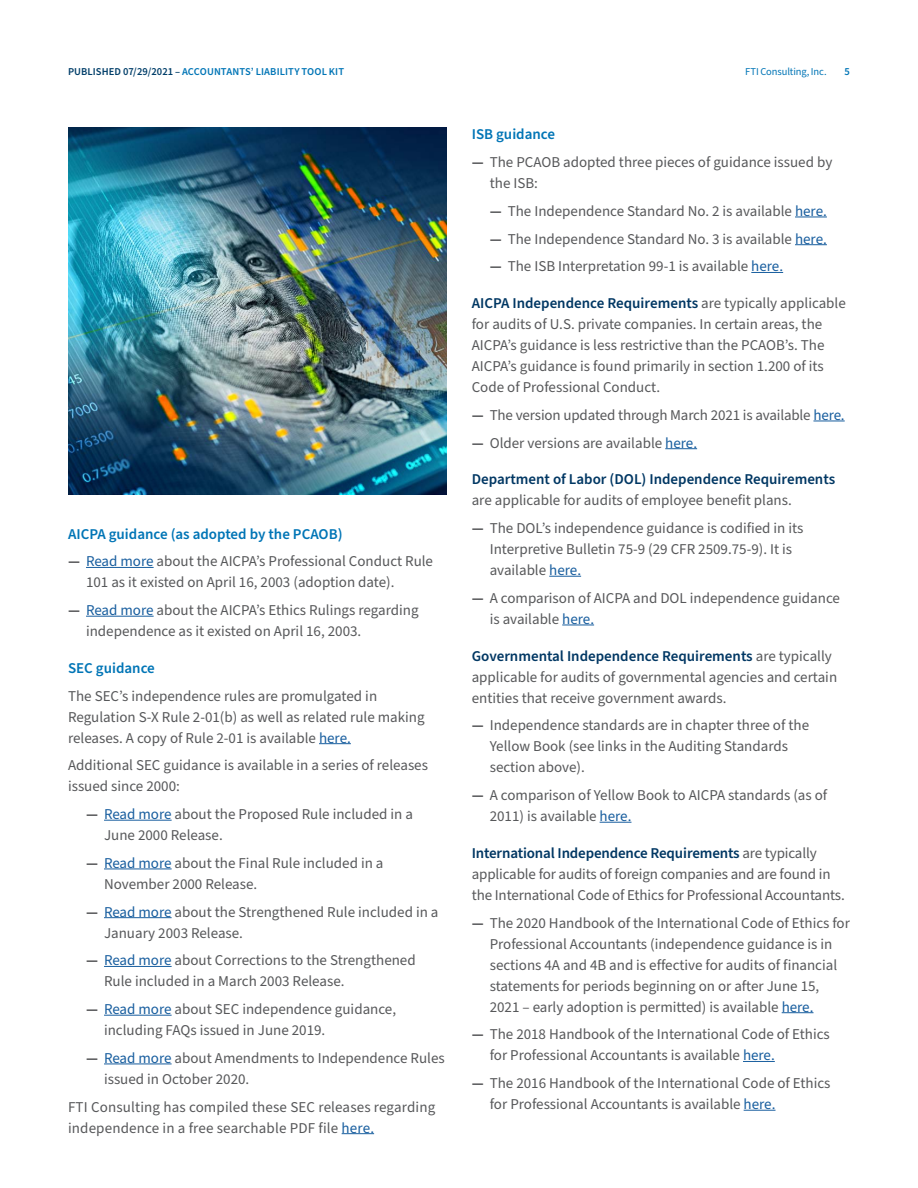
<style>
.page{position:relative;width:918px;height:1188px;background:#fff}
.page>*{position:absolute;margin:0;border:0;box-sizing:border-box;transform-origin:0 0}
.Body_Copy{font:15px/21px "Source Sans Pro";color:#57585a}
.Body_Copy-2{font:600 15px/21px "Source Sans Pro";color:#003763}
.SubSub-_Medium_Blue{font:600 15px "Source Sans Pro";color:#0075b6}
.Report_Label{font:600 10.5px "Source Sans Pro";letter-spacing:.005em;color:#0075b6}
.t1{font:10.5px "Source Sans Pro";letter-spacing:-.01em;color:#0075b6}
.s1{color:#003e69}
.s2{font-weight:700}
.s3{color:#175d9e}
.s4{font-weight:600;color:#003763}
.s5{font-weight:400;color:#57585a}
</style>
<div class="page">
<hr style="left:86px;top:567px;width:68px;height:1px;background:#175d9e">
<hr style="left:86px;top:616px;width:68px;height:1px;background:#175d9e">
<hr style="left:319px;top:743px;width:32px;height:1px;background:#175d9e">
<hr style="left:104px;top:820px;width:68px;height:1px;background:#175d9e">
<hr style="left:104px;top:869px;width:68px;height:1px;background:#175d9e">
<hr style="left:104px;top:917px;width:68px;height:1px;background:#175d9e">
<hr style="left:104px;top:966px;width:68px;height:1px;background:#175d9e">
<hr style="left:104px;top:1015px;width:68px;height:1px;background:#175d9e">
<hr style="left:104px;top:1064px;width:68px;height:1px;background:#175d9e">
<hr style="left:342px;top:1133px;width:32px;height:1px;background:#175d9e">
<img style="left:68px;top:128px;width:378px;height:367px">
<hr style="left:795px;top:217px;width:32px;height:1px;background:#175d9e">
<hr style="left:795px;top:244px;width:32px;height:1px;background:#175d9e">
<hr style="left:751px;top:272px;width:32px;height:1px;background:#175d9e">
<hr style="left:813px;top:421px;width:32px;height:1px;background:#175d9e">
<hr style="left:665px;top:448px;width:32px;height:1px;background:#175d9e">
<hr style="left:549px;top:576px;width:32px;height:1px;background:#175d9e">
<hr style="left:562px;top:625px;width:32px;height:1px;background:#175d9e">
<hr style="left:600px;top:822px;width:31px;height:1px;background:#175d9e">
<hr style="left:782px;top:1012px;width:31px;height:1px;background:#175d9e">
<hr style="left:743px;top:1061px;width:32px;height:1px;background:#175d9e">
<hr style="left:744px;top:1110px;width:32px;height:1px;background:#175d9e">
<p class="Report_Label" style="left:68px;top:64px;width:278px"><span class="s1">PUBLISHED 07/29/2021 –</span> ACCOUNTANTS’ LIABILITY TOOL KIT</p>
<p class="t1" style="left:745px;top:64px;width:83px">FTI Consulting, Inc.</p>
<p class="Report_Label" style="left:845px;top:64px;width:7px">5</p>
<p class="SubSub-_Medium_Blue" style="left:68px;top:524px;width:276px">AI CPA guidance (as adopted by the PCAOB)</p>
<p class="Body_Copy" style="left:86px;top:551px;width:349px;text-indent:-18px"><span class="s2">—</span> <span class="s3">Read more</span> about the AICPA’s Professional Conduct Rule<br>101 as it existed on April 16, 2003 (adoption date).</p>
<p class="Body_Copy" style="left:86px;top:600px;width:334px;text-indent:-18px"><span class="s2">—</span> <span class="s3">Read more</span> about the AICPA’s Ethics Rulings regarding independence as it existed on April 16, 2003.</p>
<p class="SubSub-_Medium_Blue" style="left:68px;top:658px;width:88px">SEC guidance</p>
<p class="Body_Copy" style="left:68px;top:686px;width:358px">The SEC’s independence rules are promulgated in<br>Regulation S-X Rule 2-01(b) as well as related rule making releases. A copy of Rule 2-01 is available <span class="s3">here.</span></p>
<p class="Body_Copy" style="left:68px;top:755px;width:361px">Additional SEC guidance is available in a series of releases issued since 2000:</p>
<p class="Body_Copy" style="left:104px;top:804px;width:310px;text-indent:-18px"><span class="s2">—</span> <span class="s3">Read more</span> about the Proposed Rule included in a<br>June 2000 Release.</p>
<p class="Body_Copy" style="left:104px;top:853px;width:281px;text-indent:-18px"><span class="s2">—</span> <span class="s3">Read more</span> about the Final Rule included in a<br>November 2000 Release.</p>
<p class="Body_Copy" style="left:104px;top:902px;width:336px;text-indent:-18px"><span class="s2">—</span> <span class="s3">Read more</span> about the Strengthened Rule included in a<br>January 2003 Release.</p>
<p class="Body_Copy" style="left:104px;top:950px;width:313px;text-indent:-18px"><span class="s2">—</span> <span class="s3">Read more</span> about Corrections to the Strengthened<br>Rule included in a March 2003 Release.</p>
<p class="Body_Copy" style="left:104px;top:999px;width:294px;text-indent:-18px"><span class="s2">—</span> <span class="s3">Read more</span> about SEC independence guidance, including FAQs issued in June 2019.</p>
<p class="Body_Copy" style="left:104px;top:1048px;width:342px;text-indent:-18px"><span class="s2">—</span> <span class="s3">Read more</span> about Amendments to Independence Rules issued in October 2020.</p>
<p class="Body_Copy" style="left:68px;top:1097px;width:369px">FTI Consulting has compiled these SEC releases regarding independence in a free searchable PDF file <span class="s3">here.</span></p>
<p class="SubSub-_Medium_Blue" style="left:472px;top:124px;width:85px">ISB guidance</p>
<p class="Body_Copy" style="left:490px;top:152px;width:344px;text-indent:-18px"><span class="s2">—</span> The PCAOB adopted three pieces of guidance issued by the ISB:</p>
<p class="Body_Copy" style="left:490px;top:201px;width:339px"><span class="s2">—</span> The Independence Standard No. 2 is available <span class="s3">here.</span></p>
<p class="Body_Copy" style="left:490px;top:229px;width:339px"><span class="s2">—</span> The Independence Standard No. 3 is available <span class="s3">here.</span></p>
<p class="Body_Copy" style="left:490px;top:256px;width:295px"><span class="s2">—</span> The ISB Interpretation 99-1 is available <span class="s3">here.</span></p>
<p class="Body_Copy" style="left:472px;top:293px;width:376px"><span class="s4">AICPA I ndependence Requirements</span> are typically applicable for audits of U.S. private companies. In certain areas, the AICPA’s guidance is less restrictive than the PCAOB’s. The AICPA’s guidance is found primarily in section 1.200 of its Code of Professional Conduct.</p>
<p class="Body_Copy" style="left:472px;top:405px;width:374px"><span class="s2">—</span> The version updated through March 2021 is available <span class="s3">here.</span></p>
<p class="Body_Copy" style="left:472px;top:433px;width:227px"><span class="s2">—</span> Older versions are available <span class="s3">here.</span></p>
<p class="Body_Copy-2" style="left:472px;top:469px;width:365px">Department of Labor (DOL) I ndependence Requirements <span class="s5">are applicable for audits of employee benefit plans.</span></p>
<p class="Body_Copy" style="left:490px;top:518px;width:315px;text-indent:-18px"><span class="s2">—</span> The DOL’s independence guidance is codified in its<br>Interpretive Bulletin 75-9 (29 CFR 2509.75-9). It is available <span class="s3">here.</span></p>
<p class="Body_Copy" style="left:490px;top:588px;width:352px;text-indent:-18px"><span class="s2">—</span> A comparison of AICPA and DOL independence guidance is available <span class="s3">here.</span></p>
<p class="Body_Copy" style="left:472px;top:646px;width:367px"><span class="s4">Governmental I ndependence Requirements</span> are typically applicable for audits of governmental agencies and certain entities that receive government awards.</p>
<p class="Body_Copy" style="left:490px;top:715px;width:321px;text-indent:-18px"><span class="s2">—</span> Independence standards are in chapter three of the<br>Yellow Book (see links in the Auditing Standards section above).</p>
<p class="Body_Copy" style="left:490px;top:785px;width:339px;text-indent:-18px"><span class="s2">—</span> A comparison of Yellow Book to AICPA standards (as of<br>2011) is available <span class="s3">here.</span></p>
<p class="Body_Copy" style="left:472px;top:843px;width:375px"><span class="s4">I nternational I ndependence Requirements</span> are typically applicable for audits of foreign companies and are found in the International Code of Ethics for Professional Accountants.</p>
<p class="Body_Copy" style="left:490px;top:913px;width:362px;text-indent:-18px"><span class="s2">—</span> The 2020 Handbook of the International Code of Ethics for Professional Accountants (independence guidance is in sections 4A and 4B and is effective for audits of financial statements for periods beginning on or after June 15, 2021 – early adoption is permitted) is available <span class="s3">here.</span></p>
<p class="Body_Copy" style="left:490px;top:1024px;width:342px;text-indent:-18px"><span class="s2">—</span> The 2018 Handbook of the International Code of Ethics for Professional Accountants is available <span class="s3">here.</span></p>
<p class="Body_Copy" style="left:490px;top:1073px;width:342px;text-indent:-18px"><span class="s2">—</span> The 2016 Handbook of the International Code of Ethics for Professional Accountants is available <span class="s3">here.</span></p>
</div>
